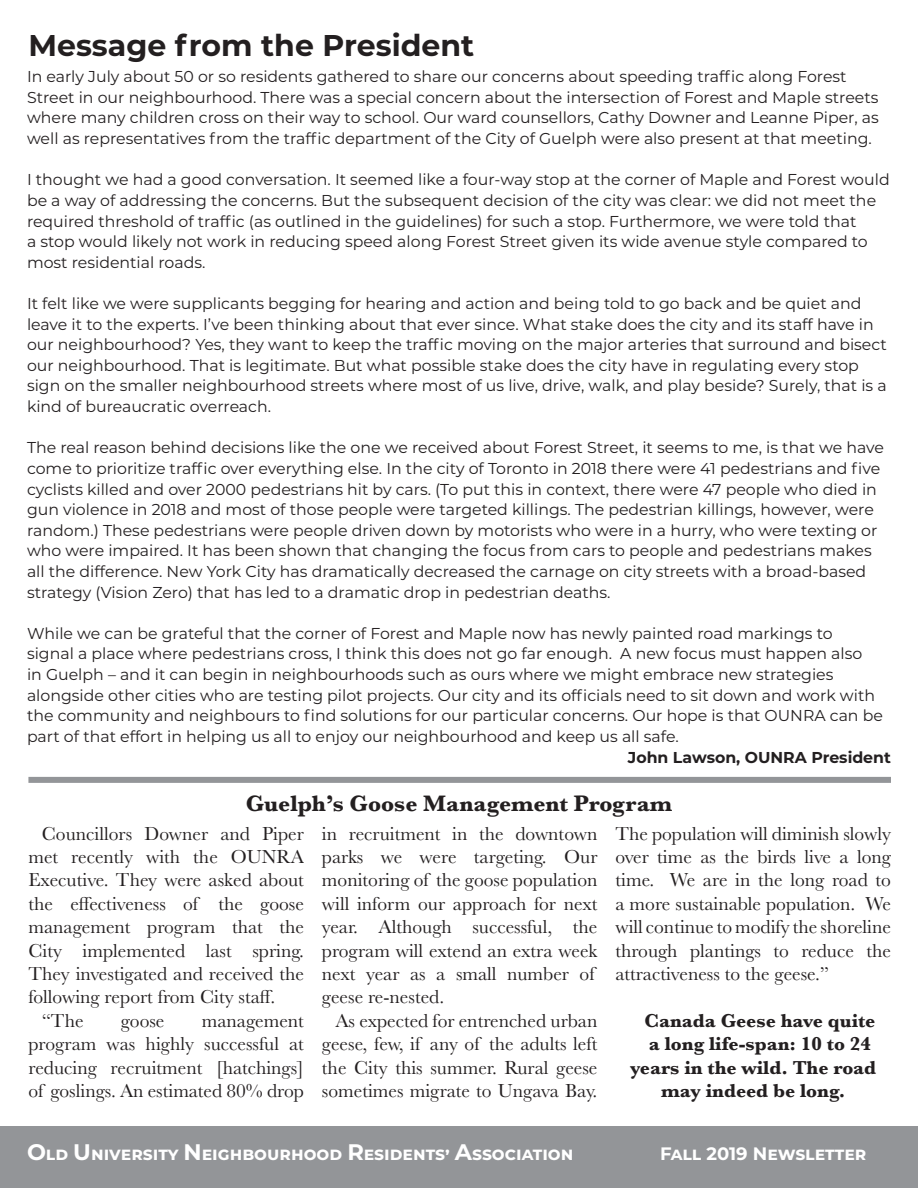
<style>
.page{position:relative;width:918px;height:1188px;background:#fff}
.page>*{position:absolute;margin:0;border:0;box-sizing:border-box;transform-origin:0 0}
.t1{font:700 30px "Montserrat";color:#231f20}
.t2{font:700 23.25px "Baskerville";color:#231f20}
.t3{font:19.5px/23.4px "Baskerville";color:#231f20;text-align:justify}
.t4{font:700 19.5px "Baskerville";color:#231f20}
.t5{font:700 18px "Montserrat";color:#fff}
.t6{font:15.75px/20.5px "Montserrat";color:#231f20}
.t7{font:700 15.75px "Montserrat";color:#231f20}
.s1{font-size:22.5px}
</style>
<div class="page">
<div style="left:0;top:1126px;width:918px;height:62px;background:#939598"></div>
<div style="left:28px;top:777px;width:863px;height:6px;background:#939598"></div>
<h1 class="t1" style="left:28px;top:24px;width:447px">Message from the President</h1>
<p class="t6" style="left:27px;top:66px;width:853px">In early July about 50 or so residents gathered to share our concerns about speeding traffic along Forest Street in our neighbourhood. There was a special concern about the intersection of Forest and Maple streets where many children cross on their way to school. Our ward counsellors, Cathy Downer and Leanne Piper, as well as representatives from the traffic department of the City of Guelph were also present at that meeting.</p>
<p class="t6" style="left:27px;top:169px;width:864px">I thought we had a good conversation. It seemed like a four-way stop at the corner of Maple and Forest would be a way of addressing the concerns. But the subsequent decision of the city was clear: we did not meet the required threshold of traffic (as outlined in the guidelines) for such a stop. Furthermore, we were told that<br>a stop would likely not work in reducing speed along Forest Street given its wide avenue style compared to most residential roads.</p>
<p class="t6" style="left:27px;top:293px;width:861px">It felt like we were supplicants begging for hearing and action and being told to go back and be quiet and leave it to the experts. I’ve been thinking about that ever since. What stake does the city and its staff have in our neighbourhood? Yes, they want to keep the traffic moving on the major arteries that surround and bisect our neighbourhood. That is legitimate. But what possible stake does the city have in regulating every stop sign on the smaller neighbourhood streets where most of us live, drive, walk, and play beside? Surely, that is a kind of bureaucratic overreach.</p>
<p class="t6" style="left:27px;top:437px;width:859px">The real reason behind decisions like the one we received about Forest Street, it seems to me, is that we have come to prioritize traffic over everything else. In the city of Toronto in 2018 there were 41 pedestrians and five cyclists killed and over 2000 pedestrians hit by cars. (To put this in context, there were 47 people who died in gun violence in 2018 and most of those people were targeted killings. The pedestrian killings, however, were random.) These pedestrians were people driven down by motorists who were in a hurry, who were texting or who were impaired. It has been shown that changing the focus from cars to people and pedestrians makes all the difference. New York City has dramatically decreased the carnage on city streets with a broad-based strategy (Vision Zero) that has led to a dramatic drop in pedestrian deaths.</p>
<p class="t6" style="left:27px;top:622px;width:857px">While we can be grateful that the corner of Forest and Maple now has newly painted road markings to signal a place where pedestrians cross, I think this does not go far enough. A new focus must happen also<br>in Guelph – and it can begin in neighbourhoods such as ours where we might embrace new strategies alongside other cities who are testing pilot projects. Our city and its officials need to sit down and work with the community and neighbours to find solutions for our particular concerns. Our hope is that OUNRA can be part of that effort in helping us all to enjoy our neighbourhood and keep us all safe.</p>
<p class="t7" style="left:628px;top:746px;width:265px">John Lawson, OUNRA President</p>
<h2 class="t2" style="left:246px;top:788px;width:428px">Guelph’s Goose Management Program</h2>
<p class="t3" style="left:42px;top:822px;width:264px">Councillors Downer and Piper</p>
<p class="t3" style="left:28px;top:845px;width:277px">met recently with the OUNRA</p>
<p class="t3" style="left:28px;top:869px;width:277px">Executive. They were asked about</p>
<p class="t3" style="left:28px;top:892px;width:277px">the effectiveness of the goose</p>
<p class="t3" style="left:28px;top:916px;width:277px">management program that the</p>
<p class="t3" style="left:28px;top:939px;width:277px">City implemented last spring.</p>
<p class="t3" style="left:28px;top:962px;width:277px">They investigated and received the</p>
<p class="t3" style="left:28px;top:986px;width:248px">following report from City staff.</p>
<p class="t3" style="left:42px;top:1009px;width:43px">“The</p>
<p class="t3" style="left:121px;top:1009px;width:45px">goose</p>
<p class="t3" style="left:28px;top:1009px;width:277px;text-indent:173px">management program was highly successful at reducing recruitment [hatchings] of goslings. An estimated 80% drop</p>
<p class="t3" style="left:322px;top:822px;width:277px;text-align:left">in recruitment in the downtown parks we were targeting. Our monitoring of the goose population will inform our approach for next year. Although successful, the program will extend an extra week next year as a small number of geese re-nested.</p>
<p class="t3" style="left:322px;top:1009px;width:277px;text-indent:13px">As expected for entrenched urban geese, few, if any of the adults left the City this summer. Rural geese sometimes migrate to Ungava Bay.</p>
<p class="t3" style="left:615px;top:822px;width:277px">The population will diminish slowly over time as the birds live a long time. We are in the long road to a more sustainable population. We will continue to modify the shoreline through plantings to reduce the attractiveness to the geese.”</p>
<p class="t4" style="left:644px;top:1007px;width:233px">Canada Geese have quite</p>
<p class="t4" style="left:649px;top:1030px;width:224px">a long life-span: 10 to 24</p>
<p class="t4" style="left:630px;top:1054px;width:248px">years in the wild. The road</p>
<p class="t4" style="left:661px;top:1077px;width:186px">may indeed be long.</p>
<p class="t5" style="left:27px;top:1141px;width:548px"><span class="s1">O</span>ld <span class="s1">U</span>niversity <span class="s1">N</span>eighbourhood <span class="s1">R</span>esidents’ <span class="s1">A</span>ssociation</p>
<p class="t5" style="left:660px;top:1141px;width:208px">Fall 2019 Newsletter</p>
</div>
